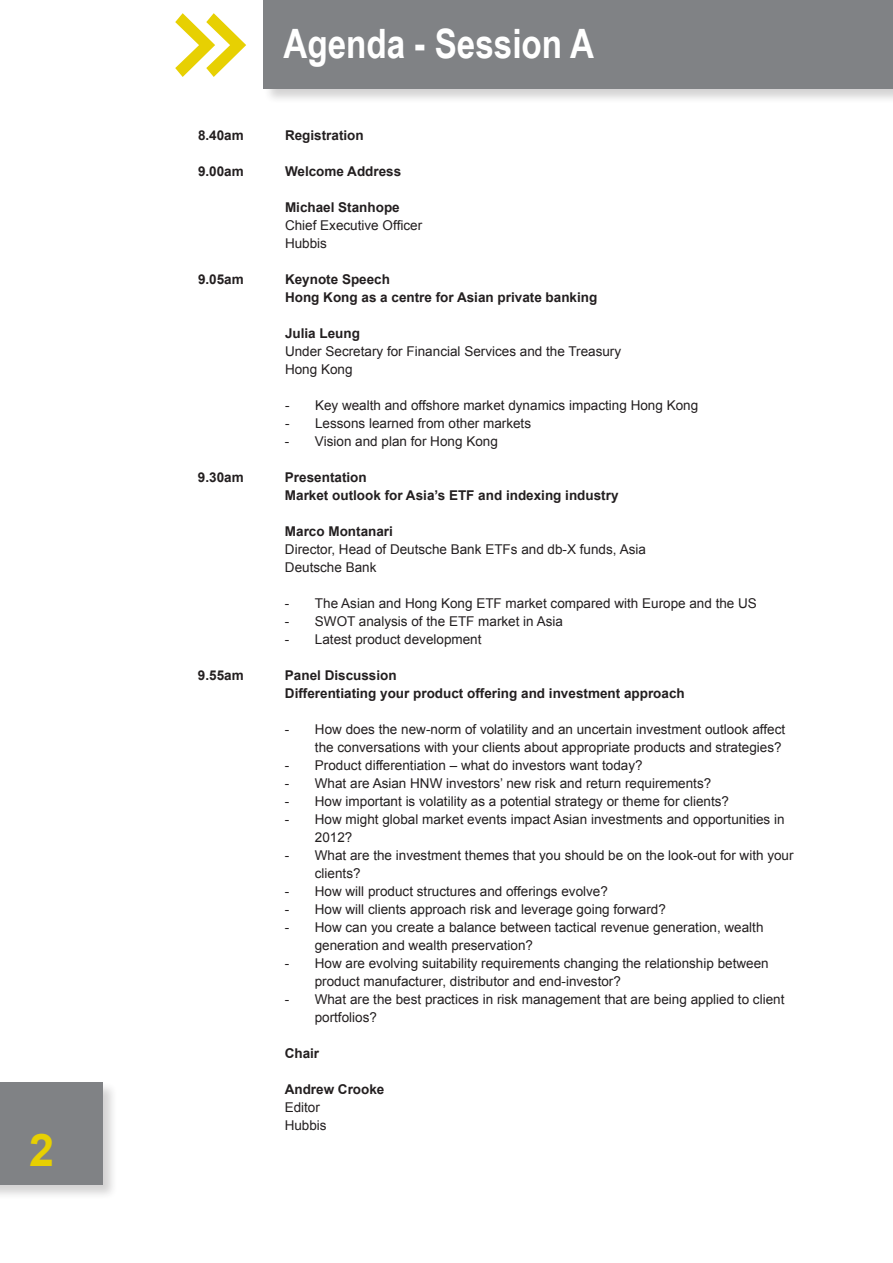
<style>
.page{position:relative;width:893px;height:1263px;background:#fff}
.page>*{position:absolute;margin:0;border:0;box-sizing:border-box;transform-origin:0 0}
.t1{font:700 45px "Arial";color:#e7d002}
.t2{font:700 40.5px "Arial Narrow";color:#fff}
.t3{font:13.5px/18px "Arial";color:#231f20}
.t4{font:700 13.5px/18px "Arial";color:#231f20}
</style>
<div class="page">
<div style="left:0;top:1081px;width:118px;height:120px;background:#231f20;opacity:.2"></div>
<div style="left:0;top:1082px;width:102px;height:103px;background:#808285"></div>
<hr style="left:892px;top:1082px;width:1px;height:103px;background:#808285">
<div style="left:263px;top:0;width:630px;height:104px;background:#231f20;opacity:.2"></div>
<div style="left:264px;top:0;width:629px;height:88px;background:#808285"></div>
<svg style="left:175px;top:13px;width:71px;height:64px"></svg>
<h1 class="t1" style="left:29px;top:1120px;width:27px">2</h1>
<h2 class="t2" style="left:283px;top:13px;width:312px">Agenda - Session A</h2>
<p class="t4" style="left:198px;top:127px;width:47px">8.40am</p>
<p class="t4" style="left:285px;top:127px;width:80px">Registration</p>
<p class="t4" style="left:198px;top:163px;width:47px">9.00am</p>
<p class="t4" style="left:285px;top:163px;width:118px">Welcome Address</p>
<p class="t4" style="left:285px;top:199px;width:116px">Michael Stanhope</p>
<p class="t3" style="left:285px;top:217px;width:139px">Chief Executive Officer<br>Hubbis</p>
<p class="t4" style="left:198px;top:271px;width:47px">9.05am</p>
<p class="t4" style="left:285px;top:271px;width:314px">Keynote Speech<br>Hong Kong as a centre for Asian private banking</p>
<p class="t4" style="left:285px;top:325px;width:77px">Julia Leung</p>
<p class="t3" style="left:285px;top:343px;width:338px">Under Secretary for Financial Services and the Treasury<br>Hong Kong</p>
<p class="t3" style="left:285px;top:397px;width:415px">- Key wealth and offshore market dynamics impacting Hong Kong</p>
<p class="t3" style="left:285px;top:415px;width:248px">- Lessons learned from other markets</p>
<p class="t3" style="left:285px;top:433px;width:214px">- Vision and plan for Hong Kong</p>
<p class="t4" style="left:198px;top:469px;width:47px">9.30am</p>
<p class="t4" style="left:285px;top:469px;width:335px">Presentation<br>Market outlook for Asia’s ETF and indexing industry</p>
<p class="t4" style="left:285px;top:523px;width:110px">Marco Montanari</p>
<p class="t3" style="left:285px;top:541px;width:362px">Director, Head of Deutsche Bank ETFs and db-X funds, Asia<br>Deutsche Bank</p>
<p class="t3" style="left:285px;top:595px;width:473px">- The Asian and Hong Kong ETF market compared with Europe and the US</p>
<p class="t3" style="left:285px;top:613px;width:280px">- SWOT analysis of the ETF market in Asia</p>
<p class="t3" style="left:285px;top:631px;width:198px">- Latest product development</p>
<p class="t4" style="left:198px;top:667px;width:47px">9.55am</p>
<p class="t4" style="left:285px;top:667px;width:401px">Panel Discussion<br>Differentiating your product offering and investment approach</p>
<p class="t3" style="left:285px;top:721px;width:502px;text-align:right">- How does the new-norm of volatility and an uncertain investment outlook affect the conversations with your clients about appropriate products and strategies?</p>
<p class="t3" style="left:285px;top:757px;width:359px">- Product differentiation – what do investors want today?</p>
<p class="t3" style="left:285px;top:775px;width:428px">- What are Asian HNW investors’ new risk and return requirements?</p>
<p class="t3" style="left:285px;top:793px;width:446px">- How important is volatility as a potential strategy or theme for clients?</p>
<p class="t3" style="left:315px;top:811px;width:471px;text-indent:-30px">- How might global market events impact Asian investments and opportunities in<br>2012?</p>
<p class="t3" style="left:315px;top:847px;width:480px;text-indent:-30px">- What are the investment themes that you should be on the look-out for with your clients?</p>
<p class="t3" style="left:285px;top:883px;width:325px">- How will product structures and offerings evolve?</p>
<p class="t3" style="left:285px;top:901px;width:383px">- How will clients approach risk and leverage going forward?</p>
<p class="t3" style="left:315px;top:919px;width:450px;text-indent:-30px">- How can you create a balance between tactical revenue generation, wealth generation and wealth preservation?</p>
<p class="t3" style="left:315px;top:955px;width:455px;text-indent:-30px">- How are evolving suitability requirements changing the relationship between product manufacturer, distributor and end-investor?</p>
<p class="t3" style="left:315px;top:991px;width:471px;text-indent:-30px">- What are the best practices in risk management that are being applied to client portfolios?</p>
<p class="t4" style="left:285px;top:1045px;width:36px">Chair</p>
<p class="t4" style="left:285px;top:1081px;width:101px">Andrew Crooke</p>
<p class="t3" style="left:285px;top:1099px;width:44px">Editor<br>Hubbis</p>
</div>
